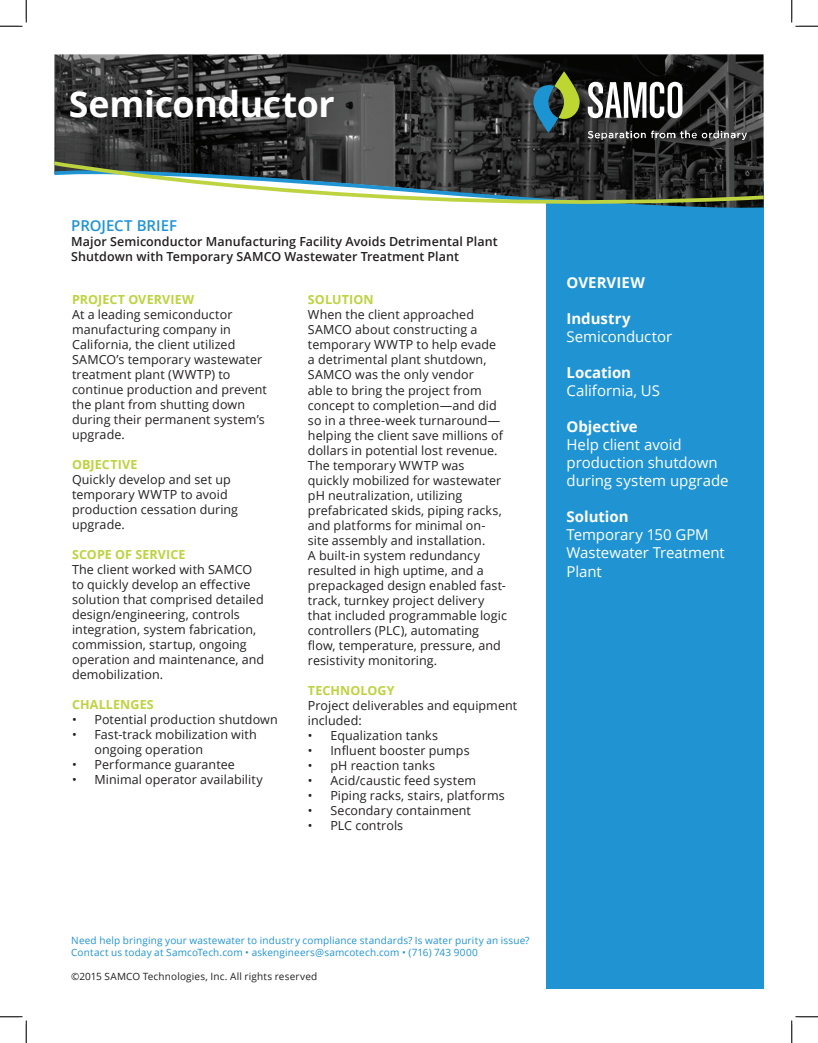
<style>
.page{position:relative;width:818px;height:1043px;background:#fff}
.page>*{position:absolute;margin:0;border:0;box-sizing:border-box;transform-origin:0 0}
.t1{font:700 35.75px "Open Sans";letter-spacing:-.01em;color:#fff}
.t2{font:15px/18px "Open Sans";letter-spacing:-.005em;color:#fff}
.t3{font:700 15px "Open Sans";letter-spacing:-.005em;color:#fff}
.t4{font:600 15px "Open Sans";letter-spacing:-.005em;color:#2094d2}
.t5{font:12.5px/15px "Open Sans";letter-spacing:.005em;color:#231f20}
.t6{font:600 12.5px/15px "Open Sans";letter-spacing:.005em;color:#231f20}
.t7{font:700 12.5px "Open Sans";letter-spacing:.01em;color:#bdd33f}
.t8{font:10px "Open Sans";letter-spacing:.015em;color:#2094d2}
.t9{font:10px "Open Sans";letter-spacing:.015em;color:#231f20}
</style>
<div class="page">
<div style="left:546px;top:181px;width:217px;height:807px;background:#2094d2"></div>
<img style="left:54px;top:54px;width:709px;height:105px">
<svg style="left:587px;top:131px;width:58px;height:9px"></svg>
<svg style="left:651px;top:130px;width:95px;height:10px"></svg>
<svg style="left:533px;top:71px;width:46px;height:62px"></svg>
<svg style="left:587px;top:82px;width:95px;height:36px"></svg>
<svg style="left:54px;top:159px;width:710px;height:59px"></svg>
<svg style="left:0;top:0;width:27px;height:27px"></svg>
<svg style="left:0;top:1016px;width:27px;height:26px"></svg>
<svg style="left:791px;top:0;width:27px;height:27px"></svg>
<svg style="left:791px;top:1016px;width:27px;height:26px"></svg>
<p class="t1" style="left:69px;top:79px;width:267px">Semiconductor</p>
<p class="t4" style="left:71px;top:215px;width:107px">PROJECT BRIEF</p>
<p class="t6" style="left:71px;top:234px;width:428px">Major Semiconductor Manufacturing Facility Avoids Detrimental Plant<br>Shutdown with Temporary SAMCO Wastewater Treatment Plant</p>
<p class="t7" style="left:72px;top:291px;width:124px">PROJECT OVERVIEW</p>
<p class="t5" style="left:72px;top:307px;width:196px">At a leading semiconductor manufacturing company in<br>California, the client utilized<br>SAMCO’s temporary wastewater treatment plant (WWTP) to continue production and prevent the plant from shutting down during their permanent system’s upgrade.</p>
<p class="t7" style="left:72px;top:456px;width:67px">OBJECTIVE</p>
<p class="t5" style="left:72px;top:472px;width:168px">Quickly develop and set up temporary WWTP to avoid production cessation during upgrade.</p>
<p class="t7" style="left:72px;top:546px;width:115px">SCOPE OF SERVICE</p>
<p class="t5" style="left:72px;top:562px;width:194px">The client worked with SAMCO to quickly develop an effective solution that comprised detailed design/engineering, controls integration, system fabrication, commission, startup, ongoing operation and maintenance, and demobilization.</p>
<p class="t7" style="left:72px;top:696px;width:83px">CHALLENGES</p>
<p class="t5" style="left:72px;top:712px;width:207px">• Potential production shutdown</p>
<p class="t5" style="left:94px;top:727px;width:164px;text-indent:-22px">• Fast-track mobilization with ongoing operation</p>
<p class="t5" style="left:72px;top:757px;width:164px">• Performance guarantee</p>
<p class="t5" style="left:72px;top:772px;width:192px">• Minimal operator availability</p>
<p class="t7" style="left:308px;top:291px;width:67px">SOLUTION</p>
<p class="t5" style="left:308px;top:307px;width:200px">When the client approached<br>SAMCO about constructing a temporary WWTP to help evade<br>a detrimental plant shutdown,<br>SAMCO was the only vendor<br>able to bring the project from concept to completion—and did so in a three-week turnaround— helping the client save millions of dollars in potential lost revenue.<br>The temporary WWTP was quickly mobilized for wastewater pH neutralization, utilizing prefabricated skids, piping racks, and platforms for minimal on&shy;site assembly and installation.<br>A built-in system redundancy resulted in high uptime, and a prepackaged design enabled fast&shy;track, turnkey project delivery that included programmable logic controllers (PLC), automating flow, temperature, pressure, and resistivity monitoring.</p>
<p class="t7" style="left:308px;top:681px;width:88px">TECHNOLOGY</p>
<p class="t5" style="left:308px;top:697px;width:211px">Project deliverables and equipment included:</p>
<p class="t5" style="left:308px;top:727px;width:132px">• Equalization tanks</p>
<p class="t5" style="left:308px;top:742px;width:163px">• Influent booster pumps</p>
<p class="t5" style="left:308px;top:757px;width:129px">• pH reaction tanks</p>
<p class="t5" style="left:308px;top:772px;width:170px">• Acid/caustic feed system</p>
<p class="t5" style="left:308px;top:787px;width:198px">• Piping racks, stairs, platforms</p>
<p class="t5" style="left:308px;top:802px;width:165px">• Secondary containment</p>
<p class="t5" style="left:308px;top:817px;width:97px">• PLC controls</p>
<p class="t3" style="left:566px;top:272px;width:80px">OVERVIEW</p>
<p class="t3" style="left:566px;top:308px;width:65px">Industry</p>
<p class="t2" style="left:566px;top:327px;width:107px">Semiconductor</p>
<p class="t3" style="left:566px;top:362px;width:66px">Location</p>
<p class="t2" style="left:566px;top:381px;width:95px">California, US</p>
<p class="t3" style="left:566px;top:416px;width:73px">Objective</p>
<p class="t2" style="left:566px;top:435px;width:163px">Help client avoid production shutdown during system upgrade</p>
<p class="t3" style="left:566px;top:506px;width:63px">Solution</p>
<p class="t2" style="left:566px;top:525px;width:160px">Temporary 150 GPM<br>Wastewater Treatment<br>Plant</p>
<p class="t8" style="left:71px;top:933px;width:460px">Need help bringing your wastewater to industry compliance standards? Is water purity an issue?</p>
<p class="t8" style="left:71px;top:945px;width:408px">Contact us today at SamcoTech.com • askengineers@samcotech.com • (716) 743 9000</p>
<p class="t9" style="left:71px;top:969px;width:247px">©2015 SAMCO Technologies, Inc. All rights reserved</p>
</div>
